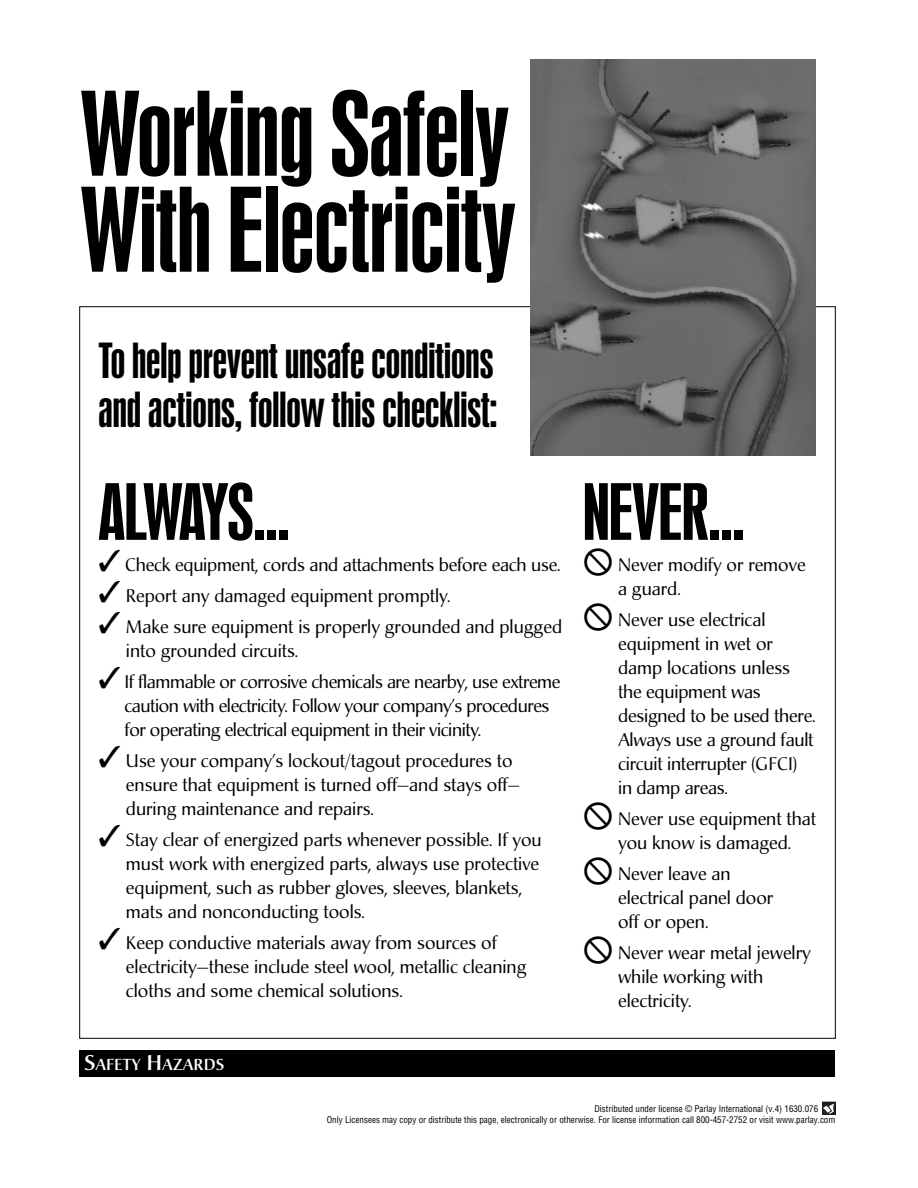
<style>
.page{position:relative;width:918px;height:1188px;background:#fff}
.page>*{position:absolute;margin:0;border:0;box-sizing:border-box;transform-origin:0 0}
.t1{font:700 108px/96px "Hadrian";color:#000}
.t2{font:700 72px "Hadrian";color:#000}
.t3{font:700 45px/49.5px "Hadrian";color:#000}
.t4{font:18px/24px "Christiana";color:#000}
.t5{font:18px/24px "Christiana";letter-spacing:-.02em;color:#000}
.t6{font:500 15.75px "Christiana";letter-spacing:.02em;color:#fff}
.t7{font:condensed 9px "Helvetica";color:#000}
.s1{font-size:21px}
</style>
<div class="page">
<svg style="left:822px;top:1102px;width:14px;height:13px"></svg>
<div style="left:80px;top:1051px;width:756px;height:26px;background:#000"></div>
<img style="left:531px;top:59px;width:285px;height:397px">
<h1 class="t1" style="left:81px;top:89px;width:436px">Working Safely<br>With Electricity</h1>
<h3 class="t3" style="left:99px;top:337px;width:400px">To help prevent unsafe conditions and actions, follow this checklist:</h3>
<h2 class="t2" style="left:99px;top:480px;width:192px">ALWAYS...</h2>
<p class="t4" style="left:99px;top:554px;width:463px">✓ Check equipment, cords and attachments before each use.</p>
<p class="t4" style="left:99px;top:585px;width:353px">✓ Report any damaged equipment promptly.</p>
<p class="t4" style="left:126px;top:616px;width:438px;text-indent:-27px">✓ Make sure equipment is properly grounded and plugged into grounded circuits.</p>
<p class="t5" style="left:124px;top:671px;width:438px;text-indent:-26px">✓ If flammable or corrosive chemicals are nearby, use extreme caution with electricity. Follow your company’s procedures for operating electrical equipment in their vicinity.</p>
<p class="t4" style="left:126px;top:751px;width:395px;text-indent:-27px">✓ Use your company’s lockout/tagout procedures to ensure that equipment is turned off—and stays off— during maintenance and repairs.</p>
<p class="t4" style="left:126px;top:830px;width:417px;text-indent:-27px">✓ Stay clear of energized parts whenever possible. If you must work with energized parts, always use protective equipment, such as rubber gloves, sleeves, blankets, mats and nonconducting tools.</p>
<p class="t4" style="left:126px;top:933px;width:402px;text-indent:-27px">✓ Keep conductive materials away from sources of electricity—these include steel wool, metallic cleaning cloths and some chemical solutions.</p>
<p class="t6" style="left:84px;top:1058px;width:142px"><span class="s1">S</span>AFETY <span class="s1">H</span>AZARDS</p>
<h2 class="t2" style="left:583px;top:480px;width:162px">NEVER...</h2>
<p class="t4" style="left:618px;top:554px;width:189px">Never modify or remove a guard.</p>
<p class="t4" style="left:618px;top:609px;width:199px">Never use electrical equipment in wet or damp locations unless the equipment was designed to be used there.<br>Always use a ground fault circuit interrupter (GFCI) in damp areas.</p>
<p class="t4" style="left:618px;top:808px;width:200px">Never use equipment that you know is damaged.</p>
<p class="t4" style="left:618px;top:863px;width:157px">Never leave an electrical panel door off or open.</p>
<p class="t4" style="left:618px;top:943px;width:194px">Never wear metal jewelry while working with electricity.</p>
<p class="t7" style="left:594px;top:1106px;width:225px">Distributed under license © Parlay International (v.4) 1630.076</p>
<p class="t7" style="left:327px;top:1117px;width:510px">Only Licensees may copy or distribute this page, electronically or otherwise. For license information call 800-457-2752 or visit www.parlay.com</p>
</div>
